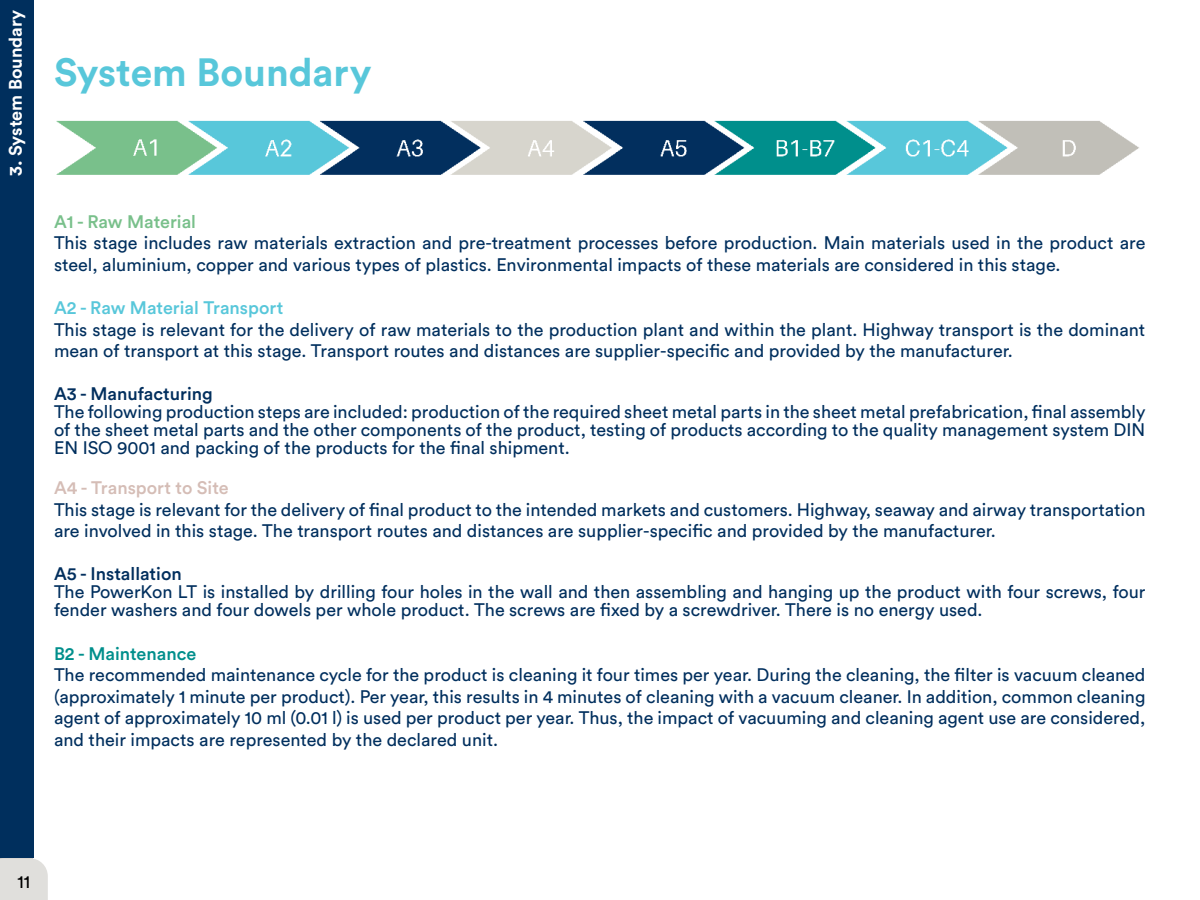
<style>
.page{position:relative;width:1200px;height:900px;background:#fff}
.page>*{position:absolute;margin:0;border:0;box-sizing:border-box;transform-origin:0 0}
.t1{font:700 39px "Circular Std";color:#58c7da}
.t2{font:18px/21.6px "Circular Std";color:#002f5e}
.t3{font:500 18px "Circular Std";color:#022f5e}
.t4{font:500 18px "Circular Std";color:#58c7da}
.t5{font:500 18px "Circular Std";color:#d5bdb6}
.t6{font:700 18px "Circular Std";color:#fff}
.t7{font:500 18px "Circular Std";color:#79c08b}
.t8{font:500 18px "Circular Std";color:#008f8c}
.t9{font:18px "Circular Std";color:#000}
</style>
<div class="page">
<div style="left:0;top:858px;width:48px;height:42px;background:#e0dfdc"></div>
<div style="left:0;top:0;width:34px;height:857px;background:#002f5d"></div>
<img style="left:56px;top:120px;width:1083px;height:55px">
<p class="t6" style="left:4px;top:176px;width:168px;rotate:-90deg">3. System Boundary</p>
<h1 class="t1" style="left:54px;top:47px;width:319px">System Boundary</h1>
<p class="t7" style="left:54px;top:210px;width:144px">A1 - Raw Material</p>
<p class="t2" style="left:54px;top:232px;width:1093px">This stage includes raw materials extraction and pre-treatment processes before production. Main materials used in the product are steel, aluminium, copper and various types of plastics. Environmental impacts of these materials are considered in this stage.</p>
<p class="t4" style="left:54px;top:296px;width:231px">A2 - Raw Material Transport</p>
<p class="t2" style="left:54px;top:318px;width:1093px">This stage is relevant for the delivery of raw materials to the production plant and within the plant. Highway transport is the dominant mean of transport at this stage. Transport routes and distances are supplier-specific and provided by the manufacturer.</p>
<p class="t3" style="left:54px;top:383px;width:160px">A3 - Manufacturing</p>
<p class="t2" style="left:54px;top:403px;width:1093px;line-height:18px;text-align:justify">The following production steps are included: production of the required sheet metal parts in the sheet metal prefabrication, final assembly of the sheet metal parts and the other components of the product, testing of products according to the quality management system DIN EN ISO 9001 and packing of the products for the final shipment.</p>
<p class="t5" style="left:54px;top:476px;width:176px">A4 - Transport to Site</p>
<p class="t2" style="left:54px;top:498px;width:1093px">This stage is relevant for the delivery of final product to the intended markets and customers. Highway, seaway and airway transportation are involved in this stage. The transport routes and distances are supplier-specific and provided by the manufacturer.</p>
<p class="t3" style="left:54px;top:563px;width:129px">A5 - Installation</p>
<p class="t2" style="left:54px;top:583px;width:1093px;line-height:18px">The PowerKon LT is installed by drilling four holes in the wall and then assembling and hanging up the product with four screws, four fender washers and four dowels per whole product. The screws are fixed by a screwdriver. There is no energy used.</p>
<p class="t8" style="left:54px;top:642px;width:144px">B2 - Maintenance</p>
<p class="t2" style="left:54px;top:664px;width:1093px;text-align:justify">The recommended maintenance cycle for the product is cleaning it four times per year. During the cleaning, the filter is vacuum cleaned (approximately 1 minute per product). Per year, this results in 4 minutes of cleaning with a vacuum cleaner. In addition, common cleaning agent of approximately 10 ml (0.01 l) is used per product per year. Thus, the impact of vacuuming and cleaning agent use are considered, and their impacts are represented by the declared unit.</p>
<p class="t9" style="left:17px;top:870px;width:14px">11</p>
</div>
